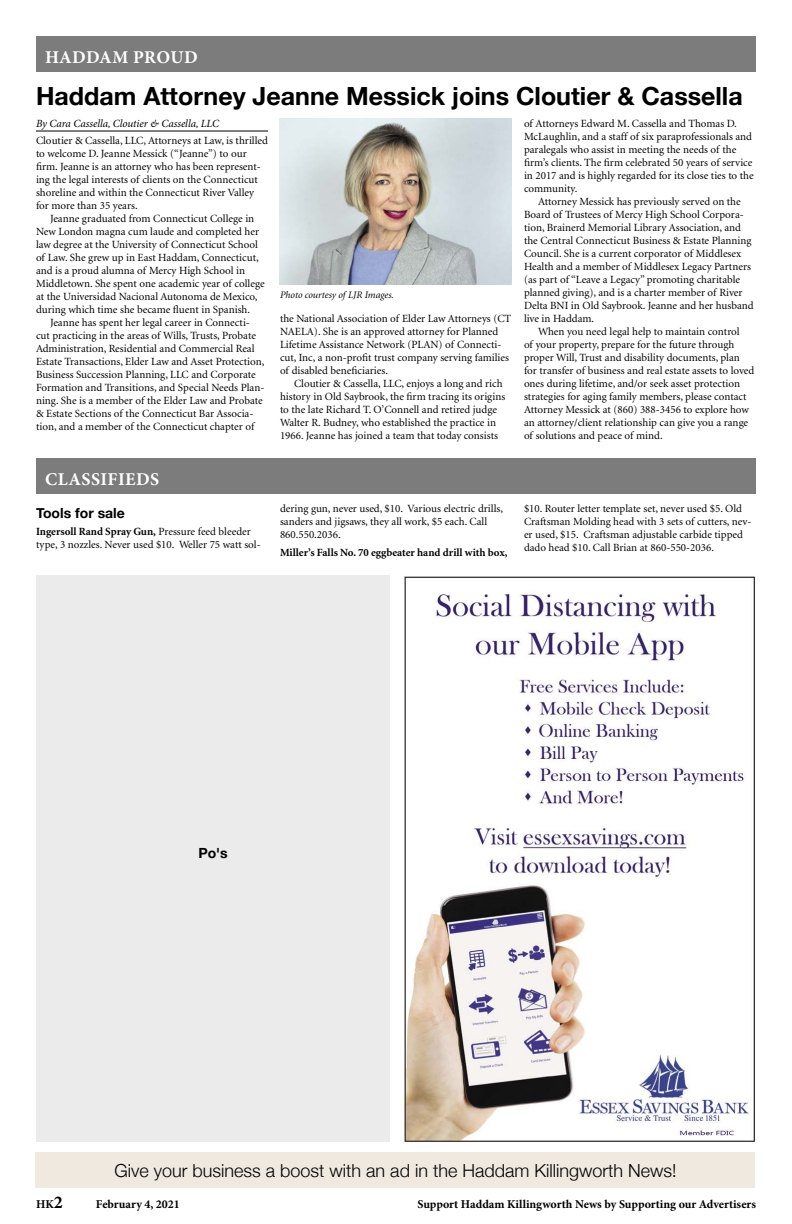
<style>
.page{position:relative;width:792px;height:1224px;background:#fff}
.page>*{position:absolute;margin:0;border:0;box-sizing:border-box;transform-origin:0 0}
.t1{font:700 25px "Helvetica Neue";color:#000}
.t2{font:300 18px "Helvetica Neue";color:#000}
.t3{font:700 18px "Minion Pro";letter-spacing:.025em;color:#fff}
.t4{font:700 14px "Helvetica Neue";color:#000}
.t5{font:700 12px "Minion Pro";color:#000}
.t6{font:11px/13px "Minion";color:#000}
.t7{font:700 11px "Minion";color:#000}
.t8{font:italic 11px "Minion Pro";letter-spacing:-.005em;color:#000}
.t9{font:italic 10px "Minion";color:#000}
.s1{font-weight:700}
.s2{font-size:18px}
</style>
<div class="page">
<div style="left:36px;top:36px;width:720px;height:36px;background:#7c7c7c"></div>
<div style="left:36px;top:458px;width:720px;height:36px;background:#7c7c7c"></div>
<hr style="left:36px;top:131px;width:232px;height:1px;background:#000">
<div style="left:36px;top:576px;width:354px;height:566px;background:#ebebeb"></div>
<img style="left:404px;top:576px;width:351px;height:566px">
<img style="left:280px;top:119px;width:232px;height:166px">
<div style="left:36px;top:1153px;width:720px;height:35px;background:#efe9df"></div>
<h2 class="t3" style="left:45px;top:46px;width:154px">HADDAM PROUD</h2>
<h1 class="t1" style="left:36px;top:77px;width:708px">Haddam Attorney Jeanne Messick joins Cloutier &amp; Cassella</h1>
<p class="t8" style="left:36px;top:117px;width:185px">By Cara Cassella, Cloutier &amp; Cassella, LLC</p>
<p class="t6" style="left:36px;top:135px;width:234px">Cloutier &amp; Cassella, LLC, Attorneys at Law, is thrilled to welcome D. Jeanne Messick (“Jeanne”) to our firm. Jeanne is an attorney who has been represent&shy;ing the legal interests of clients on the Connecticut shoreline and within the Connecticut River Valley for more than 35 years.</p>
<p class="t6" style="left:36px;top:213px;width:230px;text-indent:14px">Jeanne graduated from Connecticut College in New London magna cum laude and completed her law degree at the University of Connecticut School of Law. She grew up in East Haddam, Connecticut, and is a proud alumna of Mercy High School in Middletown. She spent one academic year of college at the Universidad Nacional Autonoma de Mexico, during which time she became fluent in Spanish.</p>
<p class="t6" style="left:36px;top:317px;width:230px;text-indent:14px">Jeanne has spent her legal career in Connecti&shy;cut practicing in the areas of Wills, Trusts, Probate Administration, Residential and Commercial Real Estate Transactions, Elder Law and Asset Protection, Business Succession Planning, LLC and Corporate Formation and Transitions, and Special Needs Plan&shy;ning. She is a member of the Elder Law and Probate &amp; Estate Sections of the Connecticut Bar Associa&shy;tion, and a member of the Connecticut chapter of</p>
<p class="t6" style="left:280px;top:312px;width:233px">the National Association of Elder Law Attorneys (CT NAELA). She is an approved attorney for Planned Lifetime Assistance Network (PLAN) of Connecti&shy;cut, Inc, a non-profit trust company serving families of disabled beneficiaries.</p>
<p class="t9" style="left:280px;top:290px;width:116px">Photo courtesy of LJR Images.</p>
<p class="t6" style="left:280px;top:377px;width:227px;text-indent:14px">Cloutier &amp; Cassella, LLC, enjoys a long and rich history in Old Saybrook, the firm tracing its origins to the late Richard T. O’Connell and retired judge Walter R. Budney, who established the practice in 1966. Jeanne has joined a team that today consists</p>
<h2 class="t3" style="left:45px;top:468px;width:116px">CLASSIFIEDS</h2>
<p class="t4" style="left:36px;top:502px;width:90px">Tools for sale</p>
<p class="t6" style="left:36px;top:526px;width:226px"><span class="s1">Ingersoll Rand Spray Gun,</span> Pressure feed bleeder type, 3 nozzles. Never used $10. Weller 75 watt sol-</p>
<p class="t6" style="left:280px;top:503px;width:225px">dering gun, never used, $10. Various electric drills, sanders and jigsaws, they all work, $5 each. Call<br>860.550.2036.</p>
<p class="t7" style="left:280px;top:547px;width:229px">Miller’s Falls No. 70 eggbeater hand drill with box,</p>
<p class="t6" style="left:524px;top:117px;width:231px">of Attorneys Edward M. Cassella and Thomas D.<br>McLaughlin, and a staff of six paraprofessionals and paralegals who assist in meeting the needs of the firm’s clients. The firm celebrated 50 years of service in 2017 and is highly regarded for its close ties to the community.</p>
<p class="t6" style="left:524px;top:196px;width:231px;text-indent:14px">Attorney Messick has previously served on the Board of Trustees of Mercy High School Corpora&shy;tion, Brainerd Memorial Library Association, and the Central Connecticut Business &amp; Estate Planning Council. She is a current corporator of Middlesex Health and a member of Middlesex Legacy Partners (as part of “Leave a Legacy” promoting charitable planned giving), and is a charter member of River Delta BNI in Old Saybrook. Jeanne and her husband live in Haddam.</p>
<p class="t6" style="left:524px;top:326px;width:232px;text-indent:14px">When you need legal help to maintain control<br>of your property, prepare for the future through proper Will, Trust and disability documents, plan for transfer of business and real estate assets to loved ones during lifetime, and/or seek asset protection strategies for aging family members, please contact Attorney Messick at (860) 388-3456 to explore how an attorney/client relationship can give you a range of solutions and peace of mind.</p>
<p class="t6" style="left:524px;top:503px;width:229px">$10. Router letter template set, never used $5. Old Craftsman Molding head with 3 sets of cutters, nev&shy;er used, $15. Craftsman adjustable carbide tipped dado head $10. Call Brian at 860-550-2036.</p>
<p class="t4" style="left:198px;top:842px;width:31px">Po's</p>
<h2 class="t2" style="left:115px;top:1156px;width:563px">Give your business a boost with an ad in the Haddam Killingworth News!</h2>
<p class="t5" style="left:36px;top:1197px;width:28px">HK<span class="s2">2</span></p>
<p class="t5" style="left:96px;top:1197px;width:85px">February 4, 2021</p>
<p class="t5" style="left:417px;top:1197px;width:340px">Support Haddam Killingworth News by Supporting our Advertisers</p>
</div>
